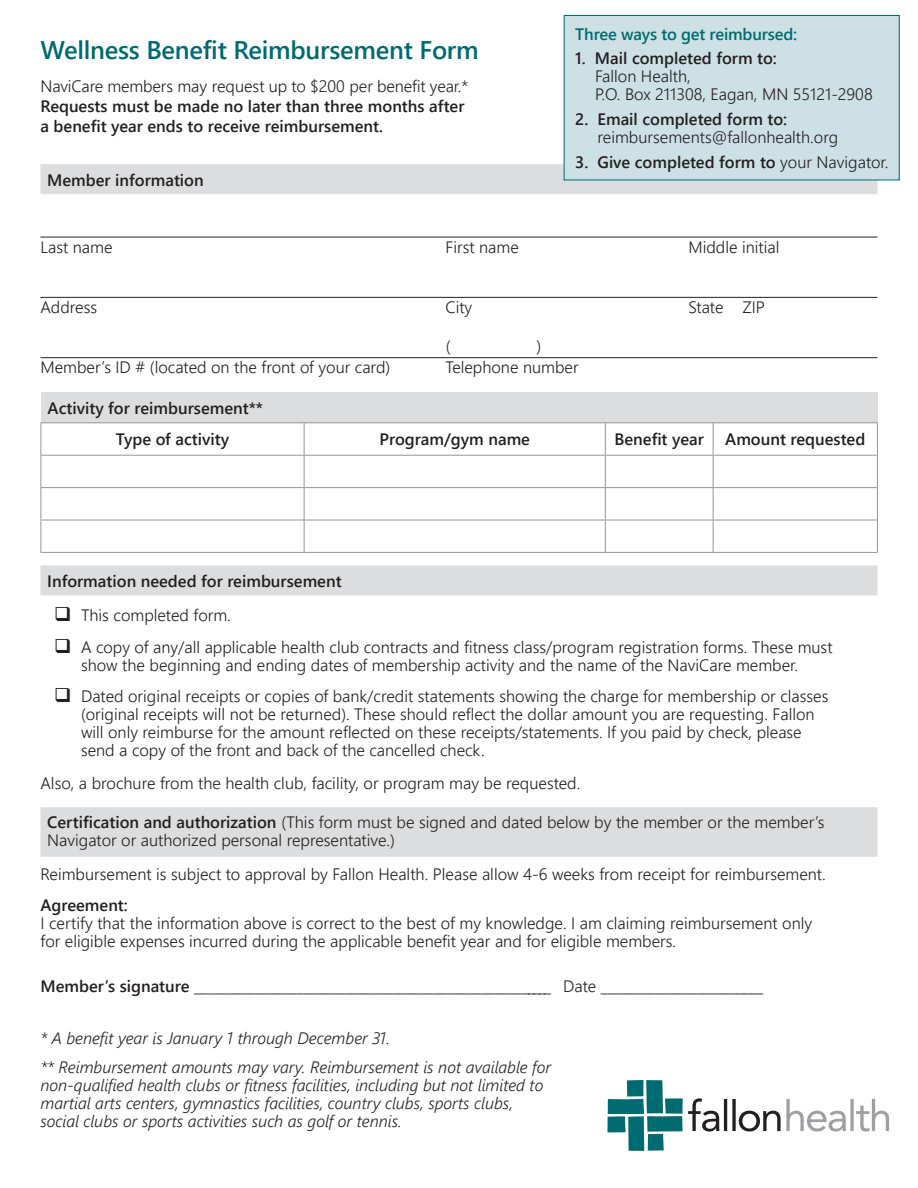
<style>
.page{position:relative;width:918px;height:1188px;background:#fff}
.page>*{position:absolute;margin:0;border:0;box-sizing:border-box;transform-origin:0 0}
.t1{font:25.5px "Webly Sleek UI Semibold";letter-spacing:-.01em;color:#006a71}
.t2{font:16.5px/18px "Webly Sleek UI Semilight";color:#231f20}
.t3{font:16.5px/19.8px "Webly Sleek UI Semibold";color:#231f20}
.Normal__Web{font:italic 16.5px/18px "Webly Sleek UI Semilight";color:#231f20}
.t4{font:16.5px "Webly Sleek UI Semibold";letter-spacing:-.01em;color:#006a71}
.s1{font-family:"Webly Sleek UI Semilight"}
.s2{font-family:"Webly Sleek UI Semibold"}
</style>
<div class="page">
<div style="left:40px;top:164px;width:838px;height:30px;background:#dcdddf"></div>
<hr style="left:40px;top:237px;width:838px;height:1px;background:#231f20">
<hr style="left:40px;top:297px;width:838px;height:1px;background:#231f20">
<hr style="left:40px;top:357px;width:838px;height:1px;background:#231f20">
<div style="left:40px;top:565px;width:838px;height:30px;background:#dcdddf"></div>
<div style="left:40px;top:807px;width:838px;height:50px;background:#dcdddf"></div>
<div style="left:41px;top:393px;width:836px;height:30px;background:#dcdddf"></div>
<hr style="left:40px;top:422px;width:264px;height:1px;background:#939598">
<hr style="left:40px;top:423px;width:1px;height:32px;background:#939598">
<hr style="left:304px;top:422px;width:301px;height:1px;background:#939598">
<hr style="left:304px;top:423px;width:1px;height:32px;background:#939598">
<hr style="left:605px;top:422px;width:108px;height:1px;background:#939598">
<hr style="left:605px;top:423px;width:1px;height:32px;background:#939598">
<hr style="left:713px;top:422px;width:165px;height:1px;background:#939598">
<hr style="left:713px;top:423px;width:1px;height:32px;background:#939598">
<hr style="left:877px;top:423px;width:1px;height:32px;background:#939598">
<hr style="left:40px;top:455px;width:264px;height:1px;background:#939598">
<hr style="left:40px;top:456px;width:1px;height:31px;background:#939598">
<hr style="left:304px;top:455px;width:301px;height:1px;background:#939598">
<hr style="left:304px;top:456px;width:1px;height:31px;background:#939598">
<hr style="left:605px;top:455px;width:108px;height:1px;background:#939598">
<hr style="left:605px;top:456px;width:1px;height:31px;background:#939598">
<hr style="left:713px;top:455px;width:165px;height:1px;background:#939598">
<hr style="left:713px;top:456px;width:1px;height:31px;background:#939598">
<hr style="left:877px;top:456px;width:1px;height:31px;background:#939598">
<hr style="left:40px;top:487px;width:264px;height:1px;background:#939598">
<hr style="left:40px;top:488px;width:1px;height:32px;background:#939598">
<hr style="left:304px;top:487px;width:301px;height:1px;background:#939598">
<hr style="left:304px;top:488px;width:1px;height:32px;background:#939598">
<hr style="left:605px;top:487px;width:108px;height:1px;background:#939598">
<hr style="left:605px;top:488px;width:1px;height:32px;background:#939598">
<hr style="left:713px;top:487px;width:165px;height:1px;background:#939598">
<hr style="left:713px;top:488px;width:1px;height:32px;background:#939598">
<hr style="left:877px;top:488px;width:1px;height:32px;background:#939598">
<hr style="left:40px;top:520px;width:264px;height:1px;background:#939598">
<hr style="left:40px;top:520px;width:1px;height:32px;background:#939598">
<hr style="left:304px;top:520px;width:301px;height:1px;background:#939598">
<hr style="left:304px;top:520px;width:1px;height:32px;background:#939598">
<hr style="left:605px;top:520px;width:108px;height:1px;background:#939598">
<hr style="left:605px;top:520px;width:1px;height:32px;background:#939598">
<hr style="left:713px;top:520px;width:165px;height:1px;background:#939598">
<hr style="left:713px;top:520px;width:1px;height:32px;background:#939598">
<hr style="left:877px;top:520px;width:1px;height:32px;background:#939598">
<hr style="left:40px;top:552px;width:264px;height:1px;background:#939598">
<hr style="left:304px;top:552px;width:301px;height:1px;background:#939598">
<hr style="left:605px;top:552px;width:108px;height:1px;background:#939598">
<hr style="left:713px;top:552px;width:165px;height:1px;background:#939598">
<div style="left:564px;top:15px;width:335px;height:165px;background:#cde0e3"></div>
<div style="left:564px;top:15px;width:336px;height:165px;border:1px solid #006a71"></div>
<svg style="left:608px;top:1080px;width:281px;height:71px"></svg>
<p class="t1" style="left:40px;top:31px;width:440px">Wellness Benefit Reimbursement Form</p>
<p class="t3" style="left:40px;top:76px;width:429px"><span class="s1">NaviCare members may request up to $200 per benefit year.*<br></span>Requests must be made no later than three months after a benefit year ends to receive reimbursement.</p>
<p class="t3" style="left:47px;top:169px;width:158px">Member information</p>
<p class="t4" style="left:575px;top:21px;width:223px">Three ways to get reimbursed:</p>
<p class="t2" style="left:595px;top:49px;width:279px;text-indent:-20px"><span class="s2">1. Mail completed form to:<br></span>Fallon Health,<br>P.O. Box 211308, Eagan, MN 55121-2908</p>
<p class="t2" style="left:598px;top:110px;width:242px;text-indent:-22px"><span class="s2">2. Email completed form to: </span>reimbursements@fallonhealth.org</p>
<p class="t3" style="left:575px;top:151px;width:315px">3. Give completed form to <span class="s1">your Navigator.</span></p>
<p class="t2" style="left:40px;top:237px;width:74px">Last name</p>
<p class="t2" style="left:445px;top:237px;width:75px">First name</p>
<p class="t2" style="left:688px;top:237px;width:92px">Middle initial</p>
<p class="t2" style="left:40px;top:297px;width:58px">Address</p>
<p class="t2" style="left:445px;top:297px;width:28px">City</p>
<p class="t2" style="left:688px;top:297px;width:78px">State ZIP</p>
<p class="t2" style="left:446px;top:337px;width:6px">(</p>
<p class="t2" style="left:536px;top:337px;width:6px">)</p>
<p class="t2" style="left:40px;top:358px;width:351px">Member’s ID # (located on the front of your card)</p>
<p class="t2" style="left:445px;top:358px;width:135px">Telephone number</p>
<p class="t3" style="left:48px;top:397px;width:217px">Activity for reimbursement**</p>
<p class="t3" style="left:116px;top:429px;width:115px">Type of activity</p>
<p class="t3" style="left:379px;top:429px;width:152px">Program/gym name</p>
<p class="t3" style="left:615px;top:429px;width:91px">Benefit year</p>
<p class="t3" style="left:725px;top:429px;width:142px">Amount requested</p>
<p class="t3" style="left:47px;top:570px;width:296px">Information needed for reimbursement</p>
<p class="t2" style="left:54px;top:606px;width:178px">❑ This completed form.</p>
<p class="t2" style="left:54px;top:637px;width:780px;text-align:center">❑ A copy of any/all applicable health club contracts and fitness class/program registration forms. These must show the beginning and ending dates of membership activity and the name of the NaviCare member.</p>
<p class="t2" style="left:81px;top:687px;width:749px;text-indent:-27px">❑ Dated original receipts or copies of bank/credit statements showing the charge for membership or classes (original receipts will not be returned). These should reflect the dollar amount you are requesting. Fallon will only reimburse for the amount reflected on these receipts/statements. If you paid by check, please send a copy of the front and back of the cancelled check.</p>
<p class="t2" style="left:40px;top:774px;width:541px">Also, a brochure from the health club, facility, or program may be requested.</p>
<p class="t2" style="left:47px;top:812px;width:779px"><span class="s2">Certification and authorization</span> (This form must be signed and dated below by the member or the member’s<br>Navigator or authorized personal representative.)</p>
<p class="t2" style="left:40px;top:864px;width:787px">Reimbursement is subject to approval by Fallon Health. Please allow 4-6 weeks from receipt for reimbursement.</p>
<p class="t3" style="left:40px;top:895px;width:89px">Agreement:</p>
<p class="t2" style="left:40px;top:914px;width:773px">I certify that the information above is correct to the best of my knowledge. I am claiming reimbursement only for eligible expenses incurred during the applicable benefit year and for eligible members.</p>
<p class="t2" style="left:40px;top:977px;width:724px"><span class="s2">Member’s signature</span> _____________________________________________________ Date ________________________</p>
<p class="Normal__Web" style="left:40px;top:1028px;width:351px">* A benefit year is January 1 through December 31.</p>
<p class="Normal__Web" style="left:40px;top:1057px;width:512px">** Reimbursement amounts may vary. Reimbursement is not available for non-qualified health clubs or fitness facilities, including but not limited to martial arts centers, gymnastics facilities, country clubs, sports clubs, social clubs or sports activities such as golf or tennis.</p>
</div>
